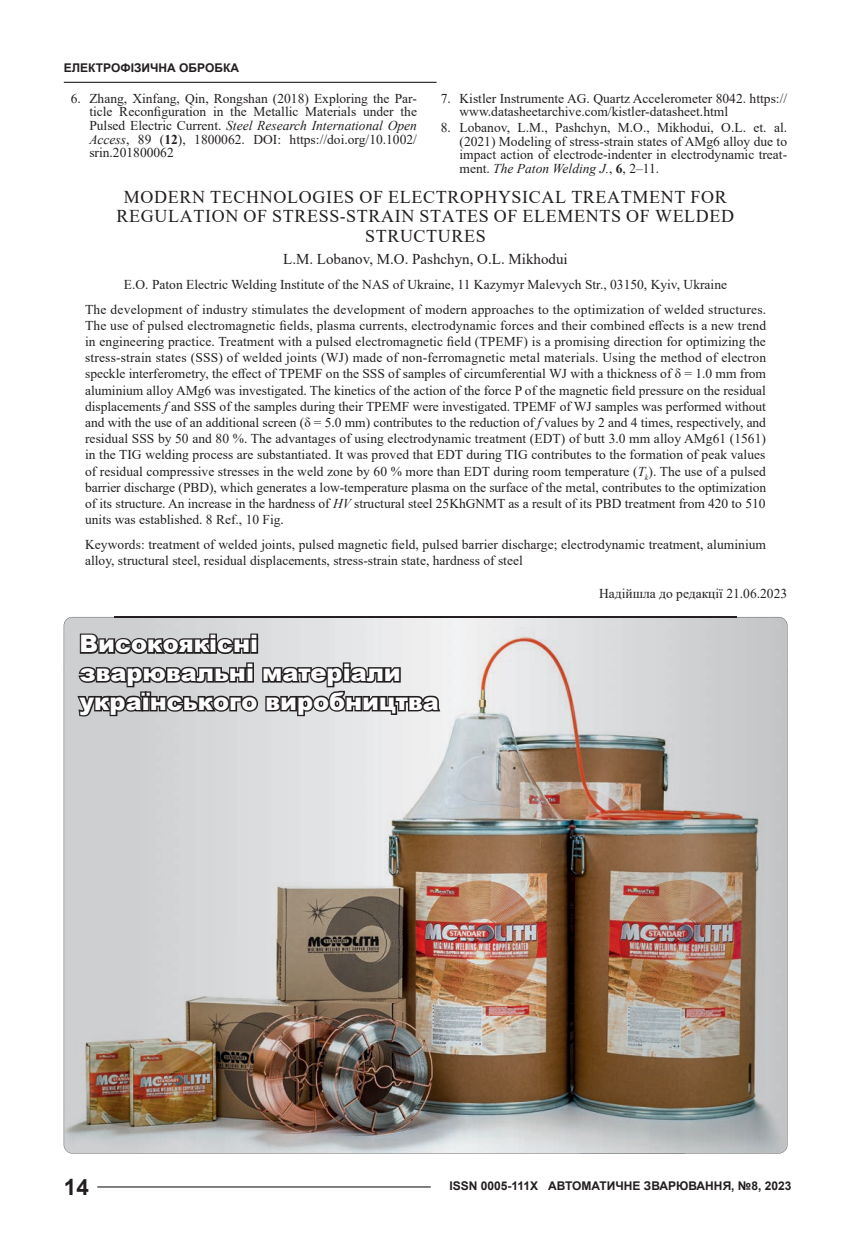
<style>
.page{position:relative;width:851px;height:1234px;background:#fff}
.page>*{position:absolute;margin:0;border:0;box-sizing:border-box;transform-origin:0 0}
.t1{font:900 24px/28.8px "Arial";color:#fff}
.t2{font:700 22.5px "Arial";color:#231f20}
.t3{font:18px/19.5px "Times New Roman";letter-spacing:.035em;color:#231f20;text-align:center}
.t4{font:15px "Times New Roman";color:#231f20}
.t5{font:13.5px/16.2px "Times New Roman";color:#231f20;text-align:justify}
.t6{font:700 12px "Arial";color:#231f20}
.s1{font-style:italic}
.s2{font-weight:700}
</style>
<div class="page">
<hr style="left:97px;top:1186px;width:334px;height:1px;background:#231f20">
<hr style="left:64px;top:82px;width:372px;height:1px;background:#231f20">
<svg style="left:114px;top:616px;width:665px;height:1px"></svg>
<img style="left:67px;top:670px;width:717px;height:483px">
<img style="left:116px;top:1148px;width:619px;height:4px">
<img style="left:64px;top:617px;width:723px;height:53px">
<img style="left:64px;top:670px;width:52px;height:482px">
<img style="left:735px;top:670px;width:52px;height:482px">
<img style="left:115px;top:1152px;width:621px;height:1px">
<svg style="left:75px;top:631px;width:367px;height:86px;background:#9c9b9d"></svg>
<p class="t6" style="left:64px;top:60px;width:177px">ЕЛЕКТРОФІЗИЧНА ОБРОБКА</p>
<p class="t5" style="left:89px;top:91px;width:329px;line-height:13.5px;text-indent:-19px">6. Zhang, Xinfang, Qin, Rongshan (2018) Exploring the Par&shy;ticle Reconfiguration in the Metallic Materials under the Pulsed Electric Current. <span class="s1">Steel Research International Open Access</span>, 89 (<span class="s2">12</span>), 1800062. DOI: https://doi.org/10.1002/ srin.201800062</p>
<p class="t5" style="left:459px;top:91px;width:329px;line-height:13.5px;text-indent:-19px">7. Kistler Instrumente AG. Quartz Accelerometer 8042. https:// www.datasheetarchive.com/kistler-datasheet.html</p>
<p class="t5" style="left:459px;top:120px;width:329px;line-height:13.5px;text-indent:-19px">8. Lobanov, L.M., Pashchyn, M.O., Mikhodui, O.L. et. al. (2021) Modeling of stress-strain states of AMg6 alloy due to impact action of electrode-indenter in electrodynamic treat&shy;ment. <span class="s1">The Paton Welding J.</span>, <span class="s2">6</span>, 2–11.</p>
<h3 class="t3" style="left:117px;top:186px;width:619px">MODERN TECHNOLOGIES OF ELECTROPHYSICAL TREATMENT FOR<br>REGULATION OF STRESS-STRAIN STATES OF ELEMENTS OF WELDED<br>STRUCTURES</h3>
<p class="t4" style="left:283px;top:248px;width:286px">L.M. Lobanov, M.O. Pashchyn, O.L. Mikhodui</p>
<p class="t5" style="left:85px;top:271px;width:682px;line-height:24.8px;text-align:center">E.O. Paton Electric Welding Institute of the NAS of Ukraine, 11 Kazymyr Malevych Str., 03150, Kyiv, Ukraine<br>The development of industry stimulates the development of modern approaches to the optimization of welded structures.</p>
<p class="t5" style="left:85px;top:316px;width:682px">The use of pulsed electromagnetic fields, plasma currents, electrodynamic forces and their combined effects is a new trend in engineering practice. Treatment with a pulsed electromagnetic field (TPEMF) is a promising direction for optimizing the stress-strain states (SSS) of welded joints (WJ) made of non-ferromagnetic metal materials. Using the method of electron speckle interferometry, the effect of TPEMF on the SSS of samples of circumferential WJ with a thickness of δ = 1.0 mm from aluminium alloy AMg6 was investigated. The kinetics of the action of the force P of the magnetic field pressure on the residual displacements <span class="s1">f</span> and SSS of the samples during their TPEMF were investigated. TPEMF of WJ samples was performed without and with the use of an additional screen (δ = 5.0 mm) contributes to the reduction of <span class="s1">f</span> values by 2 and 4 times, respectively, and residual SSS by 50 and 80 %. The advantages of using electrodynamic treatment (EDT) of butt 3.0 mm alloy AMg61 (1561) in the TIG welding process are substantiated. It was proved that EDT during TIG contributes to the formation of peak values of residual compressive stresses in the weld zone by 60 % more than EDT during room temperature (<span class="s1">T</span><sub>k</sub>). The use of a pulsed barrier discharge (PBD), which generates a low-temperature plasma on the surface of the metal, contributes to the optimization of its structure. An increase in the hardness of <span class="s1">HV</span> structural steel 25KhGNMT as a result of its PBD treatment from 420 to 510 units was established. 8 Ref., 10 Fig.</p>
<p class="t5" style="left:85px;top:536px;width:682px">Keywords: treatment of welded joints, pulsed magnetic field, pulsed barrier discharge; electrodynamic treatment, aluminium alloy, structural steel, residual displacements, stress-strain state, hardness of steel</p>
<p class="t5" style="left:599px;top:585px;width:189px">Надійшла до редакції 21.06.2023</p>
<h1 class="t1" style="left:80px;top:628px;width:361px">Високоякісні<br>зварювальні матеріали українського виробництва</h1>
<h2 class="t2" style="left:64px;top:1170px;width:27px">14</h2>
<p class="t6" style="left:449px;top:1177px;width:343px">ISSN 0005-111X АВТОМАТИЧНЕ ЗВАРЮВАННЯ, №8, 2023</p>
</div>
